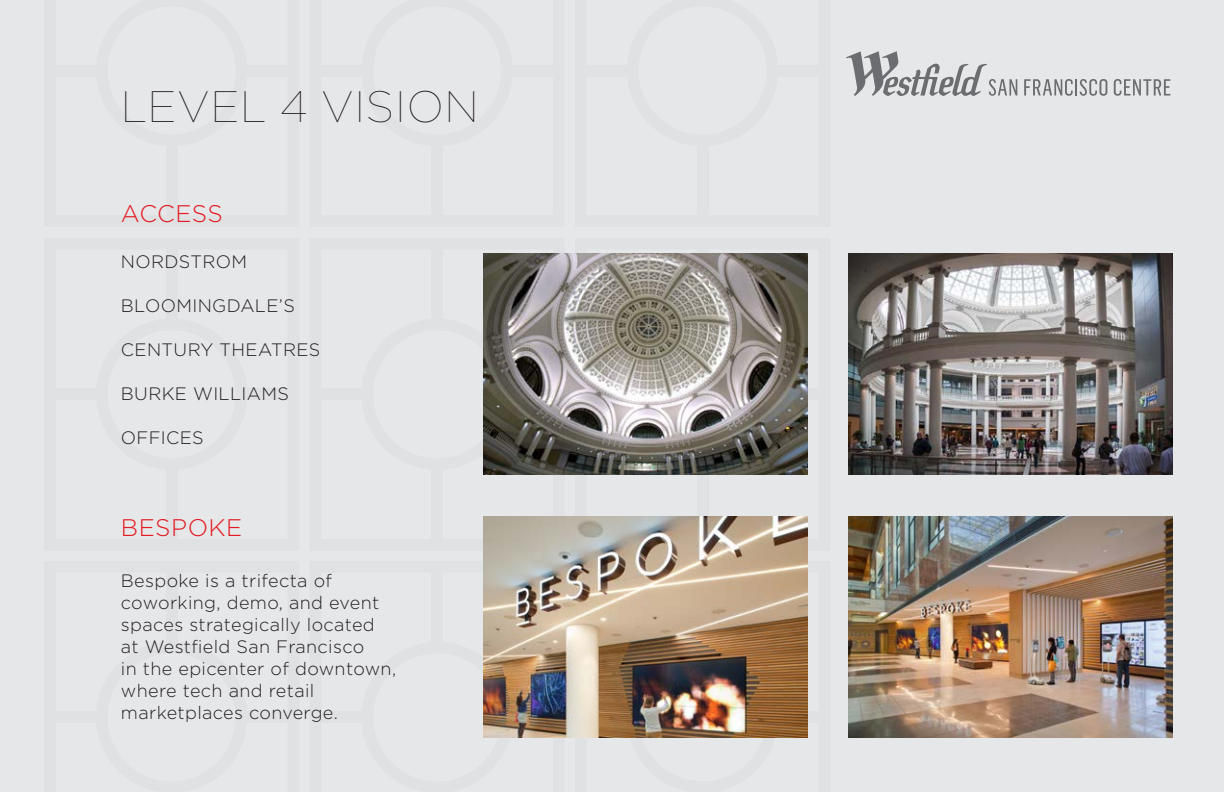
<style>
.page{position:relative;width:1224px;height:792px;background:#e6e7e9}
.page>*{position:absolute;margin:0;border:0;box-sizing:border-box;transform-origin:0 0}
.t1{font:100 44px "Gotham";letter-spacing:.02em;color:#231f20}
.t2{font:300 24px "Gotham";letter-spacing:.02em;color:#e21a21}
.t3{font:300 18px "Gotham";letter-spacing:.02em;color:#231f20}
</style>
<div class="page">
<div style="left:166px;top:241px;width:12px;height:303px;background:#e0e1e3"></div>
<div style="left:431px;top:241px;width:12px;height:303px;background:#e0e1e3"></div>
<svg style="left:575px;top:253px;width:233px;height:298px"></svg>
<svg style="left:807px;top:388px;width:1px;height:12px"></svg>
<div style="left:697px;top:241px;width:11px;height:303px;background:#e0e1e3"></div>
<svg style="left:807px;top:711px;width:1px;height:12px"></svg>
<img style="left:848px;top:517px;width:324px;height:221px">
<img style="left:483px;top:517px;width:324px;height:221px">
<img style="left:483px;top:253px;width:324px;height:221px">
<img style="left:848px;top:253px;width:324px;height:221px">
<svg style="left:846px;top:51px;width:171px;height:45px"></svg>
<svg style="left:1024px;top:79px;width:83px;height:17px"></svg>
<svg style="left:1114px;top:79px;width:56px;height:17px"></svg>
<p class="t1" style="left:121px;top:79px;width:359px">LEVEL 4 VISION</p>
<p class="t2" style="left:121px;top:199px;width:103px">ACCESS</p>
<p class="t3" style="left:121px;top:251px;width:128px">NORDSTROM</p>
<p class="t3" style="left:121px;top:295px;width:175px">BLOOMINGDALE’S</p>
<p class="t3" style="left:121px;top:339px;width:201px">CENTURY THEATRES</p>
<p class="t3" style="left:121px;top:383px;width:170px">BURKE WILLIAMS</p>
<p class="t3" style="left:121px;top:427px;width:84px">OFFICES</p>
<p class="t2" style="left:121px;top:512px;width:123px">BESPOKE</p>
<p class="t3" style="left:121px;top:569px;width:213px">Bespoke is a trifecta of</p>
<p class="t3" style="left:121px;top:591px;width:260px">coworking, demo, and event</p>
<p class="t3" style="left:121px;top:613px;width:255px">spaces strategically located</p>
<p class="t3" style="left:121px;top:635px;width:245px">at Westfield San Francisco</p>
<p class="t3" style="left:121px;top:657px;width:277px">in the epicenter of downtown,</p>
<p class="t3" style="left:121px;top:679px;width:195px">where tech and retail</p>
<p class="t3" style="left:121px;top:701px;width:218px">marketplaces converge.</p>
</div>
